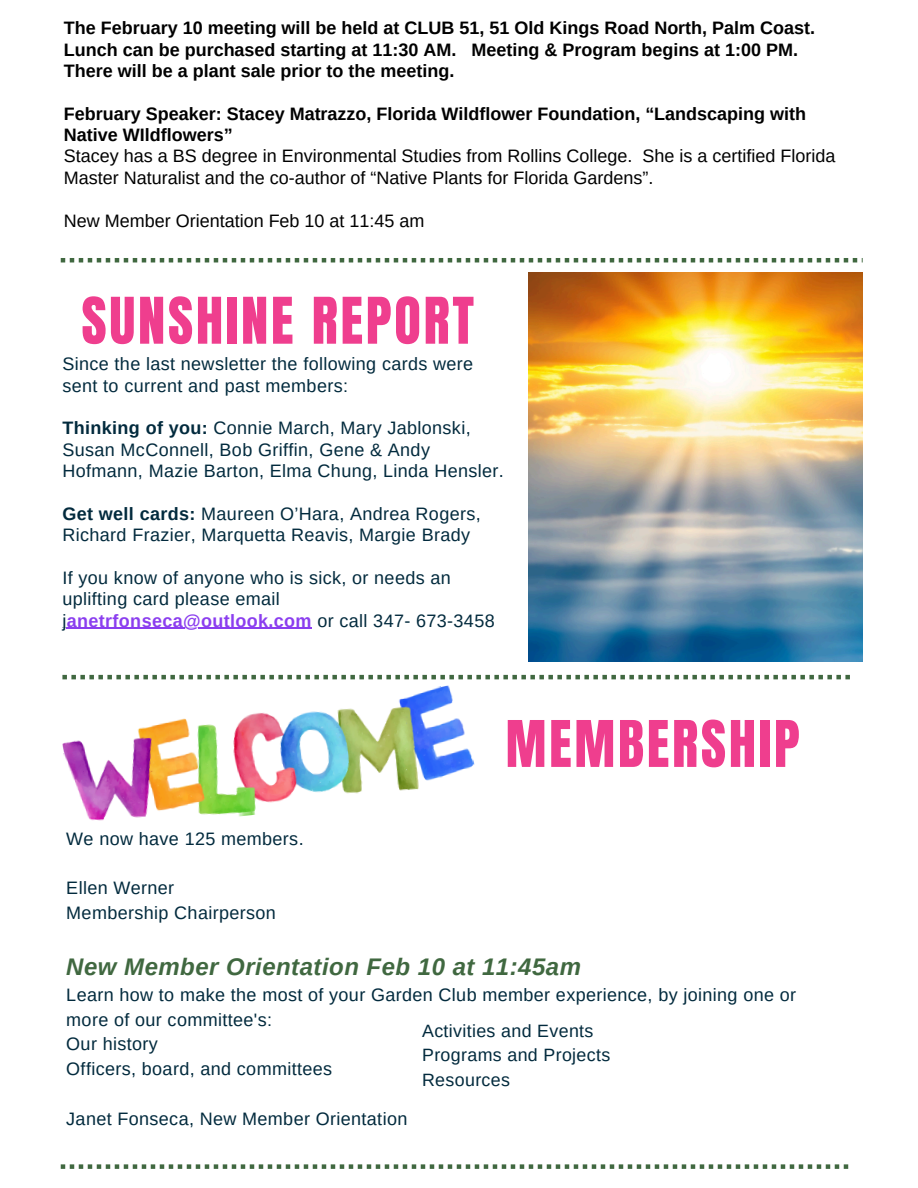
<style>
.page{position:relative;width:918px;height:1188px;background:#fff}
.page>*{position:absolute;margin:0;border:0;box-sizing:border-box;transform-origin:0 0}
.t1{font:54.6px "Anton";letter-spacing:.05em;color:#ef3e8e}
.t2{font:italic 700 24px "Arimo";letter-spacing:.02em;color:#406840}
.t3{font:18px/21.3px "Arimo";letter-spacing:.02em;color:#022a3d}
.t4{font:700 18px/21.3px "Arimo";color:#000}
.t5{font:18px/21.3px "Arimo";color:#000}
.t6{font:700 18px "Arimo";letter-spacing:.02em;color:#8b3eef}
.t7{font:17.85px "Arimo";letter-spacing:.02em;color:#022a3d}
.s1{font-weight:700}
.s2{font-weight:400;color:#022a3d}
</style>
<div class="page">
<img style="left:528px;top:273px;width:335px;height:389px">
<hr style="left:67px;top:628px;width:245px;height:1px;background:#8b3eef">
<svg style="left:61px;top:258px;width:802px;height:4px"></svg>
<img style="left:62px;top:685px;width:413px;height:136px">
<svg style="left:61px;top:1164px;width:787px;height:5px"></svg>
<svg style="left:62px;top:675px;width:788px;height:4px"></svg>
<p class="t4" style="left:64px;top:17px;width:753px">The February 10 meeting will be held at CLUB 51, 51 Old Kings Road North, Palm Coast.<br>Lunch can be purchased starting at 11:30 AM. Meeting &amp; Program begins at 1:00 PM.<br>There will be a plant sale prior to the meeting.</p>
<p class="t4" style="left:64px;top:103px;width:744px">February Speaker: Stacey Matrazzo, Florida Wildflower Foundation, “Landscaping with<br>Native WIldflowers”</p>
<p class="t5" style="left:64px;top:146px;width:773px">Stacey has a BS degree in Environmental Studies from Rollins College. She is a certified Florida<br>Master Naturalist and the co-author of “Native Plants for Florida Gardens”.</p>
<p class="t5" style="left:64px;top:210px;width:362px">New Member Orientation Feb 10 at 11:45 am</p>
<h2 class="t1" style="left:81px;top:282px;width:394px">SUNSHINE REPORT</h2>
<p class="t3" style="left:62px;top:353px;width:412px">Since the last newsletter the following cards were sent to current and past members:</p>
<p class="t3" style="left:62px;top:417px;width:443px"><span class="s1">Thinking of you:</span> Connie March, Mary Jablonski,<br>Susan McConnell, Bob Griffin, Gene &amp; Andy<br>Hofmann, Mazie Barton, Elma Chung, Linda Hensler.</p>
<p class="t3" style="left:62px;top:503px;width:420px"><span class="s1">Get well cards:</span> Maureen O’Hara, Andrea Rogers,<br>Richard Frazier, Marquetta Reavis, Margie Brady</p>
<p class="t3" style="left:62px;top:567px;width:390px">If you know of anyone who is sick, or needs an uplifting card please email</p>
<h1 class="t6" style="left:62px;top:610px;width:434px"><span class="s2">j</span>anetrfonseca@outlook.com <span class="s2">or call 347- 673-3458</span></h1>
<p class="t1" style="left:506px;top:705px;width:296px">MEMBERSHIP</p>
<p class="t3" style="left:66px;top:828px;width:239px">We now have 125 members.</p>
<p class="t3" style="left:66px;top:877px;width:109px">Ellen Werner</p>
<p class="t3" style="left:66px;top:902px;width:211px">Membership Chairperson</p>
<p class="t2" style="left:66px;top:953px;width:516px">New Member Orientation Feb 10 at 11:45am</p>
<p class="t3" style="left:66px;top:982px;width:731px;line-height:24.8px">Learn how to make the most of your Garden Club member experience, by joining one or more of our committee's:</p>
<p class="t3" style="left:66px;top:1034px;width:93px">Our history</p>
<h1 class="t3" style="left:66px;top:1058px;width:267px">Officers, board, and committees</h1>
<p class="t3" style="left:66px;top:1108px;width:343px">Janet Fonseca, New Member Orientation</p>
<p class="t7" style="left:422px;top:1021px;width:173px">Activities and Events</p>
<p class="t7" style="left:422px;top:1045px;width:190px">Programs and Projects</p>
<p class="t7" style="left:422px;top:1070px;width:89px">Resources</p>
</div>
